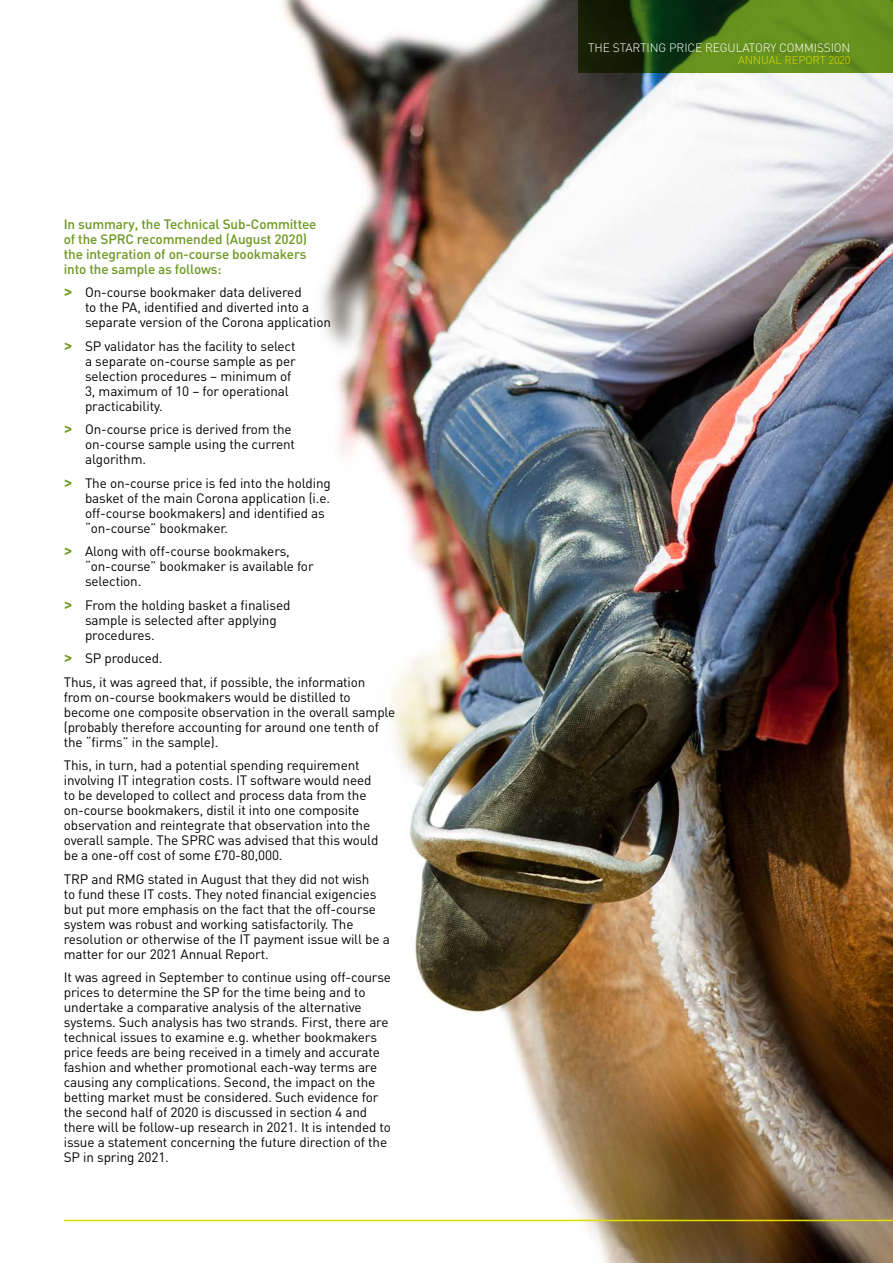
<style>
.page{position:relative;width:893px;height:1263px;background:#fff}
.page>*{position:absolute;margin:0;border:0;box-sizing:border-box;transform-origin:0 0}
.t1{font:13.5px/15px "DIN";letter-spacing:-.01em;color:#000}
.t2{font:500 13.5px/15px "DIN";letter-spacing:-.01em;color:#6b981f}
.t3{font:300 12px "DIN";letter-spacing:-.01em;color:#fff}
.t4{font:300 11.25px "DIN";letter-spacing:-.01em;color:#e0dd00}
.s1{font-family:"Gotham";font-weight:700;color:#6b981f}
</style>
<div class="page">
<img style="left:63px;top:0;width:830px;height:1263px">
<svg style="left:578px;top:0;width:315px;height:72px;background:#416516"></svg>
<hr style="left:64px;top:1220px;width:829px;height:1px;background:#e0dd00">
<p class="t2" style="left:64px;top:216px;width:254px">In summary, the Technical Sub-Committee of the SPRC recommended (August 2020) the integration of on-course bookmakers into the sample as follows:</p>
<p class="t1" style="left:85px;top:285px;width:248px;text-indent:-21px"><span class="s1">&gt;</span> On-course bookmaker data delivered<br>to the PA, identified and diverted into a separate version of the Corona application</p>
<p class="t1" style="left:85px;top:338px;width:212px;text-indent:-21px"><span class="s1">&gt;</span> SP validator has the facility to select a separate on-course sample as per selection procedures – minimum of<br>3, maximum of 10 – for operational practicability.</p>
<p class="t1" style="left:85px;top:422px;width:212px;text-indent:-21px"><span class="s1">&gt;</span> On-course price is derived from the on-course sample using the current algorithm.</p>
<p class="t1" style="left:85px;top:475px;width:247px;text-indent:-21px"><span class="s1">&gt;</span> The on-course price is fed into the holding basket of the main Corona application (i.e. off-course bookmakers) and identified as “on-course” bookmaker.</p>
<p class="t1" style="left:85px;top:544px;width:230px;text-indent:-21px"><span class="s1">&gt;</span> Along with off-course bookmakers, “on-course” bookmaker is available for selection.</p>
<p class="t1" style="left:85px;top:597px;width:207px;text-indent:-21px"><span class="s1">&gt;</span> From the holding basket a finalised sample is selected after applying procedures.</p>
<p class="t1" style="left:64px;top:646px;width:303px;line-height:23.5px"><span class="s1">&gt;</span> SP produced.<br>Thus, it was agreed that, if possible, the information</p>
<p class="t1" style="left:64px;top:689px;width:333px">from on-course bookmakers would be distilled to become one composite observation in the overall sample (probably therefore accounting for around one tenth of the “firms” in the sample).</p>
<p class="t1" style="left:64px;top:758px;width:316px">This, in turn, had a potential spending requirement involving IT integration costs. IT software would need to be developed to collect and process data from the on-course bookmakers, distil it into one composite observation and reintegrate that observation into the overall sample. The SPRC was advised that this would be a one-off cost of some £70-80,000.</p>
<p class="t1" style="left:64px;top:871px;width:328px">TRP and RMG stated in August that they did not wish<br>to fund these IT costs. They noted financial exigencies but put more emphasis on the fact that the off-course system was robust and working satisfactorily. The resolution or otherwise of the IT payment issue will be a matter for our 2021 Annual Report.</p>
<p class="t1" style="left:64px;top:970px;width:329px">It was agreed in September to continue using off-course prices to determine the SP for the time being and to undertake a comparative analysis of the alternative systems. Such analysis has two strands. First, there are technical issues to examine e.g. whether bookmakers price feeds are being received in a timely and accurate fashion and whether promotional each-way terms are causing any complications. Second, the impact on the betting market must be considered. Such evidence for the second half of 2020 is discussed in section 4 and there will be follow-up research in 2021. It is intended to issue a statement concerning the future direction of the SP in spring 2021.</p>
<p class="t3" style="left:588px;top:40px;width:264px">THE STARTING PRICE REGULATORY COMMISSION</p>
<p class="t4" style="left:738px;top:53px;width:114px">ANNUAL REPORT 2020</p>
</div>
